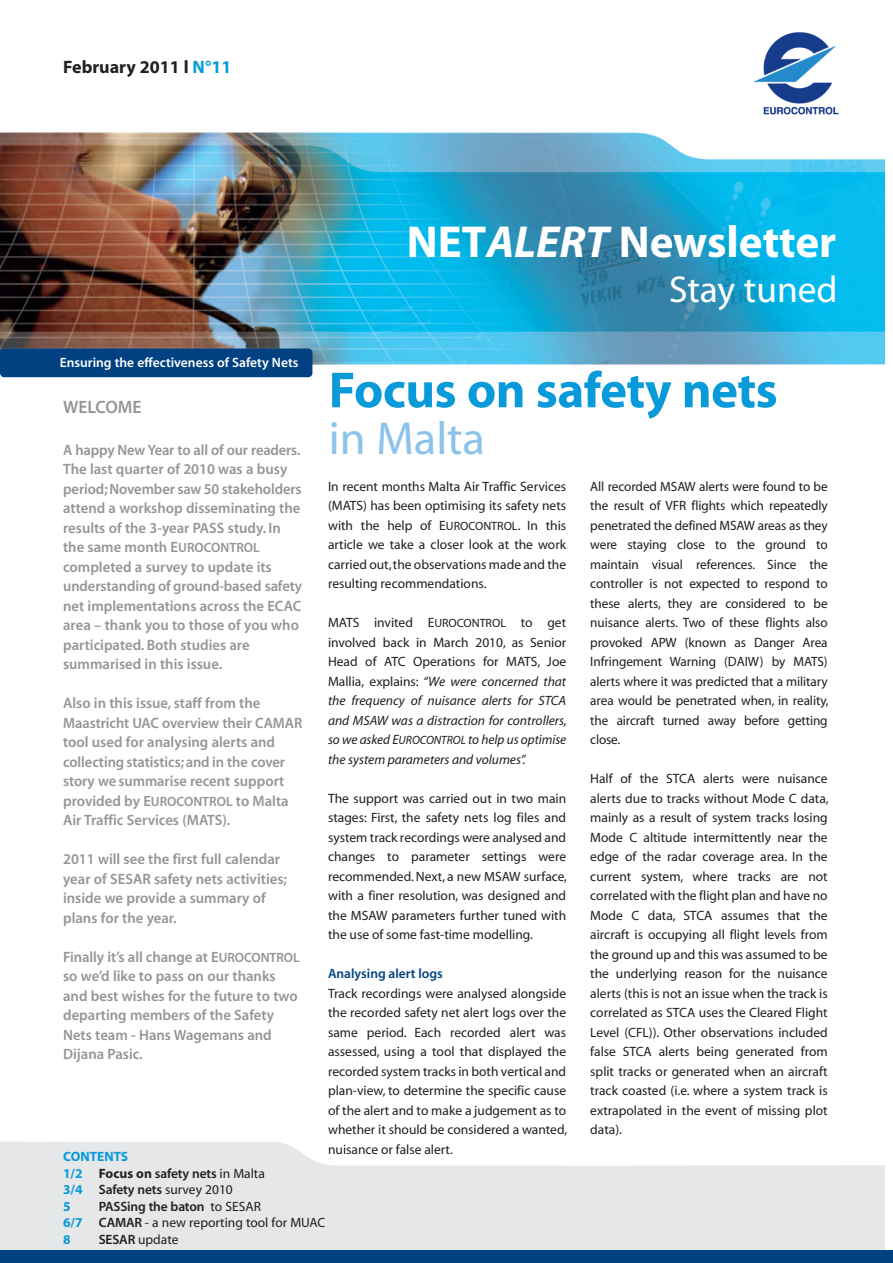
<style>
.page{position:relative;width:893px;height:1263px;background:#fff}
.page>*{position:absolute;margin:0;border:0;box-sizing:border-box;transform-origin:0 0}
.t1{font:51px "Myriad MM.700.wt.600.wd";letter-spacing:-.01em;color:#089ad9}
.t2{font:46.5px "Myriad MM.412.wt.601.wd";color:#8cc3ea}
.t3{font:45px "Myriad MM.700.wt.600.wd";color:#fff}
.t4{font:37.5px "Myriad MM.412.wt.601.wd";color:#fff}
.t5{font:18px "Myriad MM.700.wt.600.wd";color:#231f20}
.t6{font:18px "Myriad MM.565.wt.600.wd";color:#939598}
.t7{font:15px/19.5px "Myriad MM.565.wt.600.wd";color:#939598}
.t8{font:13.5px/19.5px "Myriad MM.412.wt.601.wd";color:#231f20;text-align:justify}
.t9{font:13.5px/19.5px "Myriad MM It.412.wt.601.wd";letter-spacing:-.005em;color:#231f20;text-align:justify}
.t10{font:13.5px/16.5px "Myriad MM.565.wt.600.wd";letter-spacing:-.01em;color:#231f20}
.t11{font:13.5px "Myriad MM.565.wt.600.wd";color:#fff}
.t12{font:13.5px "Myriad MM.565.wt.600.wd";color:#014181}
.t13{font:13.5px "Myriad MM.700.wt.600.wd";color:#089ad9}
.s1{color:#089ad9}
.s2{font-family:"Myriad MM It.700.wt.600.wd"}
.s3{font-size:13.5px}
.s4{font-size:12px}
.s5{font-family:"Myriad MM.412.wt.601.wd"}
.s6{font-family:"Myriad MM.700.wt.600.wd";color:#089ad9}
.s7{font-family:"Myriad MM.700.wt.600.wd"}
.s8{font-family:"Myriad MM.565.wt.600.wd"}
</style>
<div class="page">
<img style="left:753px;top:32px;width:86px;height:83px">
<svg style="left:0;top:1142px;width:884px;height:108px;background:#e9eaec"></svg>
<img style="left:0;top:133px;width:884px;height:231px">
<div style="left:0;top:1250px;width:893px;height:13px;background:#014181"></div>
<div style="left:0;top:348px;width:312px;height:29px;background:#014181;border-radius:4px"></div>
<h3 class="t5" style="left:63px;top:60px;width:170px">February 2011 l <span class="s1">N°11</span></h3>
<h3 class="t3" style="left:407px;top:225px;width:431px">NET<span class="s2">ALERT</span> Newsletter</h3>
<h3 class="t4" style="left:669px;top:275px;width:170px">Stay tuned</h3>
<p class="t11" style="left:60px;top:357px;width:240px">Ensuring the effectiveness of Safety Nets</p>
<h3 class="t6" style="left:63px;top:400px;width:80px">WELCOME</h3>
<p class="t7" style="left:63px;top:441px;width:241px">A happy New Year to all of our readers.<br>The last quarter of 2010 was a busy period;November saw 50 stakeholders attend a workshop disseminating the results of the 3-year PASS study. In the same month E<span class="s3">UROCONTROL </span>completed a survey to update its understanding of ground-based safety net implementations across the ECAC area – thank you to those of you who participated. Both studies are summarised in this issue.</p>
<p class="t7" style="left:63px;top:695px;width:241px">Also in this issue, staff from the Maastricht UAC overview their CAMAR tool used for analysing alerts and collecting statistics;and in the cover story we summarise recent support provided by E<span class="s3">UROCONTROL</span> to Malta Air Traffic Services (MATS).</p>
<p class="t7" style="left:63px;top:851px;width:225px">2011 will see the first full calendar year of SESAR safety nets activities; inside we provide a summary of plans for the year.</p>
<p class="t7" style="left:63px;top:948px;width:238px">Finally it’s all change at E<span class="s3">UROCONTROL </span>so we’d like to pass on our thanks and best wishes for the future to two departing members of the Safety<br>Nets team - Hans Wagemans and<br>Dijana Pasic.</p>
<h1 class="t1" style="left:329px;top:371px;width:450px">Focus on safety nets</h1>
<h2 class="t2" style="left:329px;top:421px;width:158px">in Malta</h2>
<p class="t8" style="left:328px;top:478px;width:240px">In recent months Malta Air Traffic Services (MATS) has been optimising its safety nets with the help of E<span class="s4">UROCONTROL</span>. In this article we take a closer look at the work carried out,the observations made and the resulting recommendations.</p>
<p class="t8" style="left:328px;top:614px;width:240px">MATS invited E<span class="s4">UROCONTROL</span> to get involved back in March 2010, as Senior Head of ATC Operations for MATS, Joe</p>
<p class="t9" style="left:328px;top:673px;width:240px"><span class="s5">Mallia, explains:</span> “We were concerned that the frequency of nuisance alerts for STCA and MSAW was a distraction for controllers, so we asked E<span class="s4">UROCONTROL</span> to help us optimise the system parameters and volumes”.</p>
<p class="t8" style="left:328px;top:790px;width:241px">The support was carried out in two main stages: First, the safety nets log files and system track recordings were analysed and changes to parameter settings were recommended. Next, a new MSAW surface, with a finer resolution, was designed and the MSAW parameters further tuned with the use of some fast-time modelling.</p>
<p class="t12" style="left:328px;top:969px;width:116px">Analysing alert logs</p>
<p class="t8" style="left:328px;top:985px;width:241px">Track recordings were analysed alongside the recorded safety net alert logs over the same period. Each recorded alert was assessed, using a tool that displayed the recorded system tracks in both vertical and plan-view, to determine the specific cause of the alert and to make a judgement as to whether it should be considered a wanted, nuisance or false alert.</p>
<p class="t8" style="left:590px;top:478px;width:240px">All recorded MSAW alerts were found to be the result of VFR flights which repeatedly penetrated the defined MSAW areas as they were staying close to the ground to maintain visual references. Since the controller is not expected to respond to these alerts, they are considered to be nuisance alerts. Two of these flights also provoked APW (known as Danger Area Infringement Warning (DAIW) by MATS) alerts where it was predicted that a military area would be penetrated when, in reality, the aircraft turned away before getting close.</p>
<p class="t8" style="left:590px;top:770px;width:240px">Half of the STCA alerts were nuisance alerts due to tracks without Mode C data, mainly as a result of system tracks losing Mode C altitude intermittently near the edge of the radar coverage area. In the current system, where tracks are not correlated with the flight plan and have no Mode C data, STCA assumes that the aircraft is occupying all flight levels from the ground up and this was assumed to be the underlying reason for the nuisance alerts (this is not an issue when the track is correlated as STCA uses the Cleared Flight Level (CFL)). Other observations included false STCA alerts being generated from split tracks or generated when an aircraft track coasted (i.e. where a system track is extrapolated in the event of missing plot data).</p>
<p class="t13" style="left:63px;top:1152px;width:67px">CONTENTS</p>
<p class="t10" style="left:63px;top:1166px;width:203px"><span class="s6">1/2</span> <span class="s7">Focus on</span> safety nets <span class="s5">in Malta<br></span><span class="s6">3/4</span> Safety nets <span class="s5">survey 2010</span></p>
<p class="t13" style="left:63px;top:1201px;width:9px">5</p>
<p class="t10" style="left:99px;top:1199px;width:164px">PASSing the baton <span class="s5">to SESAR</span></p>
<p class="t8" style="left:63px;top:1214px;width:264px"><span class="s6">6/7</span> <span class="s8">CAMAR</span> - a new reporting tool for MUAC</p>
<p class="t13" style="left:63px;top:1234px;width:9px">8</p>
<p class="t8" style="left:99px;top:1231px;width:81px"><span class="s8">SESAR</span> update</p>
</div>
